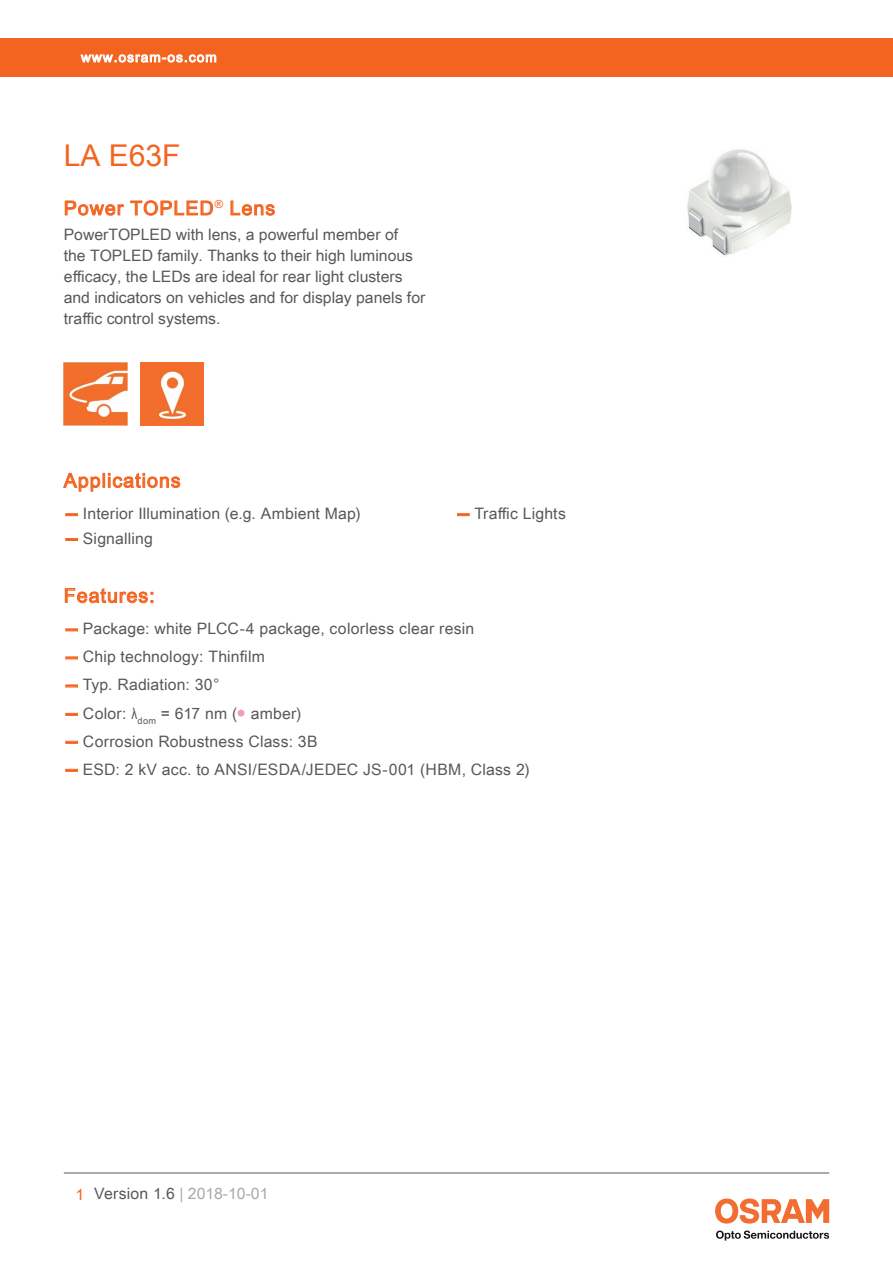
<style>
.page{position:relative;width:893px;height:1263px;background:#fff}
.page>*{position:absolute;margin:0;border:0;box-sizing:border-box;transform-origin:0 0}
.t1{font:30px "Arial Unicode MS";color:#f36421}
.t2{font:19.5px "Arial Unicode MS";letter-spacing:.055em;color:#f36421}
.t3{font:15.75px/21px "Arial Unicode MS";color:#57585a}
.t4{font:15.75px "Arial Unicode MS";color:#a8a9ad}
.t5{font:13.5px "Arial Unicode MS";letter-spacing:.085em;color:#fff}
.s1{font-family:"Helvetica Neue LT Pro";font-weight:700;color:#f36421}
.s2{font-family:"Arial"}
.s3{color:#f499c2}
.s4{color:#f36421}
.s5{color:#57585a}
</style>
<div class="page">
<hr style="left:64px;top:1173px;width:765px;height:1px;background:#57585a">
<svg style="left:716px;top:1230px;width:113px;height:10px"></svg>
<svg style="left:715px;top:1198px;width:114px;height:25px"></svg>
<div style="left:0;top:38px;width:893px;height:39px;background:#f36421"></div>
<svg style="left:80px;top:54px;width:137px;height:9px"></svg>
<img style="left:687px;top:149px;width:105px;height:107px">
<svg style="left:64px;top:200px;width:149px;height:16px"></svg>
<svg style="left:230px;top:200px;width:45px;height:16px"></svg>
<img style="left:64px;top:362px;width:63px;height:64px">
<img style="left:140px;top:362px;width:64px;height:64px">
<svg style="left:63px;top:472px;width:118px;height:20px"></svg>
<svg style="left:66px;top:514px;width:11px;height:2px"></svg>
<svg style="left:66px;top:538px;width:11px;height:2px"></svg>
<svg style="left:458px;top:514px;width:11px;height:2px"></svg>
<svg style="left:65px;top:588px;width:88px;height:16px"></svg>
<svg style="left:66px;top:629px;width:11px;height:2px"></svg>
<svg style="left:66px;top:657px;width:11px;height:2px"></svg>
<svg style="left:66px;top:685px;width:11px;height:2px"></svg>
<svg style="left:66px;top:713px;width:11px;height:2px"></svg>
<svg style="left:66px;top:741px;width:11px;height:2px"></svg>
<svg style="left:66px;top:769px;width:11px;height:2px"></svg>
<p class="t5" style="left:81px;top:47px;width:137px">www.osram-os.com</p>
<h1 class="t1" style="left:64px;top:134px;width:118px">LA E63F</h1>
<p class="t2" style="left:64px;top:194px;width:213px">Power TOPLED<sup>®</sup> Lens</p>
<p class="t3" style="left:64px;top:224px;width:363px">PowerTOPLED with lens, a powerful member of<br>the TOPLED family. Thanks to their high luminous efficacy, the LEDs are ideal for rear light clusters and indicators on vehicles and for display panels for traffic control systems.</p>
<p class="t2" style="left:64px;top:466px;width:118px">Applications</p>
<p class="t3" style="left:64px;top:503px;width:298px"><span class="s1">—</span> Interior Illumination (e.g. Ambient Map)</p>
<p class="t3" style="left:64px;top:527px;width:91px"><span class="s1">—</span> Signalling</p>
<p class="t3" style="left:455px;top:503px;width:112px"><span class="s1">—</span> Traffic Lights</p>
<p class="t2" style="left:64px;top:581px;width:92px">Features:</p>
<p class="t3" style="left:64px;top:618px;width:412px"><span class="s1">—</span> Package: white PLCC-4 package, colorless clear resin</p>
<p class="t3" style="left:64px;top:646px;width:203px"><span class="s1">—</span> Chip technology: Thinfilm</p>
<p class="t3" style="left:64px;top:674px;width:157px"><span class="s1">—</span> Typ. Radiation: 30°</p>
<p class="t3" style="left:64px;top:702px;width:239px"><span class="s1">—</span> Color: <span class="s2">λ</span><sub>dom</sub> = 617 nm (<span class="s3">●</span> amber)</p>
<p class="t3" style="left:64px;top:730px;width:255px"><span class="s1">—</span> Corrosion Robustness Class: 3B</p>
<p class="t3" style="left:64px;top:758px;width:468px"><span class="s1">—</span> ESD: 2 kV acc. to ANSI/ESDA/JEDEC JS-001 (HBM, Class 2)</p>
<p class="t4" style="left:76px;top:1182px;width:194px"><span class="s4">1</span> <span class="s5">Version 1.6</span> | 2018-10-01</p>
</div>
